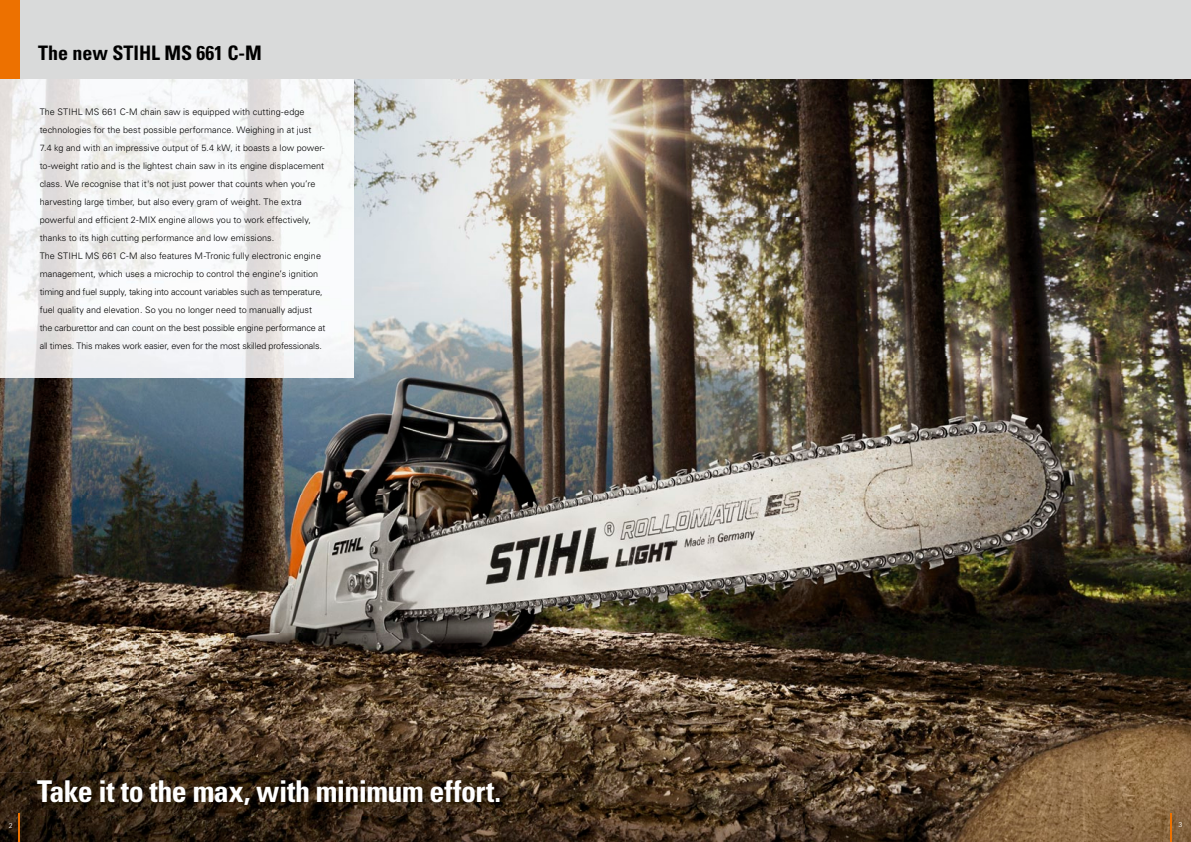
<style>
.page{position:relative;width:1191px;height:842px;background:#fff}
.page>*{position:absolute;margin:0;border:0;box-sizing:border-box;transform-origin:0 0}
.t1{font:700 condensed 30px "Univers";letter-spacing:-.015em;color:#fff}
.t2{font:700 condensed 20px "Univers";color:#000}
.t3{font:300 9px/18px "Univers";color:#000}
.t4{font:300 7px "Univers";color:#fff}
</style>
<div class="page">
<div style="left:0;top:0;width:1191px;height:79px;background:#d9dada"></div>
<img style="left:354px;top:79px;width:837px;height:278px">
<img style="left:0;top:377px;width:280px;height:118px">
<img style="left:280px;top:357px;width:841px;height:138px">
<img style="left:1121px;top:357px;width:70px;height:485px">
<img style="left:0;top:495px;width:1121px;height:277px">
<img style="left:0;top:772px;width:35px;height:70px">
<img style="left:490px;top:772px;width:631px;height:70px">
<img style="left:35px;top:815px;width:455px;height:27px">
<div style="left:0;top:0;width:20px;height:79px;background:#ed7100"></div>
<svg style="left:19px;top:814px;width:1px;height:28px"></svg>
<svg style="left:1170px;top:814px;width:1px;height:28px"></svg>
<img style="left:31px;top:772px;width:480px;height:43px">
<img style="left:0;top:79px;width:354px;height:298px">
<h2 class="t2" style="left:38px;top:40px;width:225px">The new STIHL MS 661 C-M</h2>
<p class="t3" style="left:40px;top:103px;width:287px">The STIHL MS 661 C-M chain saw is equipped with cutting-edge technologies for the best possible performance. Weighing in at just 7.4 kg and with an impressive output of 5.4 kW, it boasts a low power&shy;to-weight ratio and is the lightest chain saw in its engine displacement class. We recognise that it's not just power that counts when you’re harvesting large timber, but also every gram of weight. The extra powerful and efficient 2-MIX engine allows you to work effectively, thanks to its high cutting performance and low emissions.<br>The STIHL MS 661 C-M also features M-Tronic fully electronic engine management, which uses a microchip to control the engine’s ignition timing and fuel supply, taking into account variables such as temperature, fuel quality and elevation. So you no longer need to manually adjust the carburettor and can count on the best possible engine performance at all times. This makes work easier, even for the most skilled professionals.</p>
<h1 class="t1" style="left:37px;top:773px;width:466px">Take it to the max, with minimum effort.</h1>
<p class="t4" style="left:9px;top:821px;width:5px">2</p>
<p class="t4" style="left:1178px;top:820px;width:5px">3</p>
</div>
